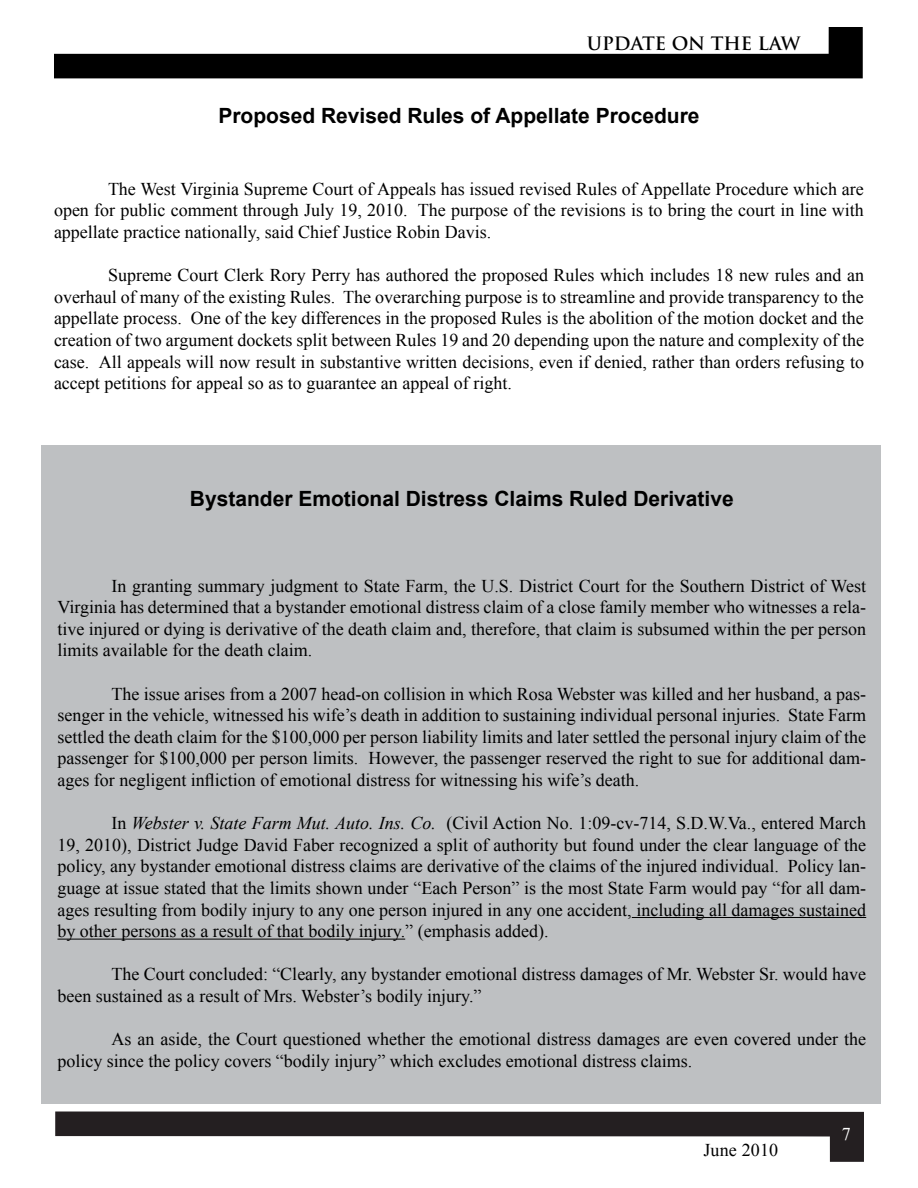
<style>
.page{position:relative;width:918px;height:1188px;background:#fff}
.page>*{position:absolute;margin:0;border:0;box-sizing:border-box;transform-origin:0 0}
.t1{font:700 21px "Arial";color:#000}
.t2{font:18px/21.6px "Times New Roman";color:#000;text-align:justify}
.t3{font:700 18px "Trajan Pro";color:#000}
.t4{font:18px "Times New Roman";color:#fff}
.s1{font-style:italic}
</style>
<div class="page">
<svg style="left:55px;top:1112px;width:809px;height:50px"></svg>
<svg style="left:54px;top:27px;width:809px;height:51px"></svg>
<div style="left:41px;top:445px;width:840px;height:658px;background:#bec0c2"></div>
<hr style="left:632px;top:917px;width:234px;height:1px;background:#000">
<hr style="left:57px;top:939px;width:348px;height:1px;background:#000">
<p class="t3" style="left:587px;top:32px;width:215px">UPDATE ON THE LAW</p>
<p class="t1" style="left:218px;top:102px;width:483px">Proposed Revised Rules of Appellate Procedure</p>
<p class="t2" style="left:54px;top:178px;width:811px;text-indent:54px">The West Virginia Supreme Court of Appeals has issued revised Rules of Appellate Procedure which are open for public comment through July 19, 2010. The purpose of the revisions is to bring the court in line with appellate practice nationally, said Chief Justice Robin Davis.</p>
<p class="t2" style="left:54px;top:264px;width:812px;text-indent:54px">Supreme Court Clerk Rory Perry has authored the proposed Rules which includes 18 new rules and an overhaul of many of the existing Rules. The overarching purpose is to streamline and provide transparency to the appellate process. One of the key differences in the proposed Rules is the abolition of the motion docket and the creation of two argument dockets split between Rules 19 and 20 depending upon the nature and complexity of the case. All appeals will now result in substantive written decisions, even if denied, rather than orders refusing to accept petitions for appeal so as to guarantee an appeal of right.</p>
<p class="t1" style="left:190px;top:485px;width:545px">Bystander Emotional Distress Claims Ruled Derivative</p>
<p class="t2" style="left:57px;top:574px;width:810px;text-indent:54px">In granting summary judgment to State Farm, the U.S. District Court for the Southern District of West Virginia has determined that a bystander emotional distress claim of a close family member who witnesses a rela&shy;tive injured or dying is derivative of the death claim and, therefore, that claim is subsumed within the per person limits available for the death claim.</p>
<p class="t2" style="left:57px;top:682px;width:810px;text-indent:54px">The issue arises from a 2007 head-on collision in which Rosa Webster was killed and her husband, a pas&shy;senger in the vehicle, witnessed his wife’s death in addition to sustaining individual personal injuries. State Farm settled the death claim for the $100,000 per person liability limits and later settled the personal injury claim of the passenger for $100,000 per person limits. However, the passenger reserved the right to sue for additional dam&shy;ages for negligent infliction of emotional distress for witnessing his wife’s death.</p>
<p class="t2" style="left:57px;top:812px;width:810px;text-indent:54px">In <span class="s1">Webster v. State Farm Mut. Auto. Ins. Co.</span> (Civil Action No. 1:09-cv-714, S.D.W.Va., entered March 19, 2010), District Judge David Faber recognized a split of authority but found under the clear language of the policy, any bystander emotional distress claims are derivative of the claims of the injured individual. Policy lan&shy;guage at issue stated that the limits shown under “Each Person” is the most State Farm would pay “for all dam&shy;ages resulting from bodily injury to any one person injured in any one accident, including all damages sustained by other persons as a result of that bodily injury.” (emphasis added).</p>
<p class="t2" style="left:57px;top:963px;width:810px;text-indent:54px">The Court concluded: “Clearly, any bystander emotional distress damages of Mr. Webster Sr. would have been sustained as a result of Mrs. Webster’s bodily injury.”</p>
<p class="t2" style="left:57px;top:1028px;width:810px;text-indent:54px">As an aside, the Court questioned whether the emotional distress damages are even covered under the policy since the policy covers “bodily injury” which excludes emotional distress claims.</p>
<p class="t2" style="left:703px;top:1139px;width:76px">June 2010</p>
<p class="t4" style="left:842px;top:1122px;width:10px">7</p>
</div>
